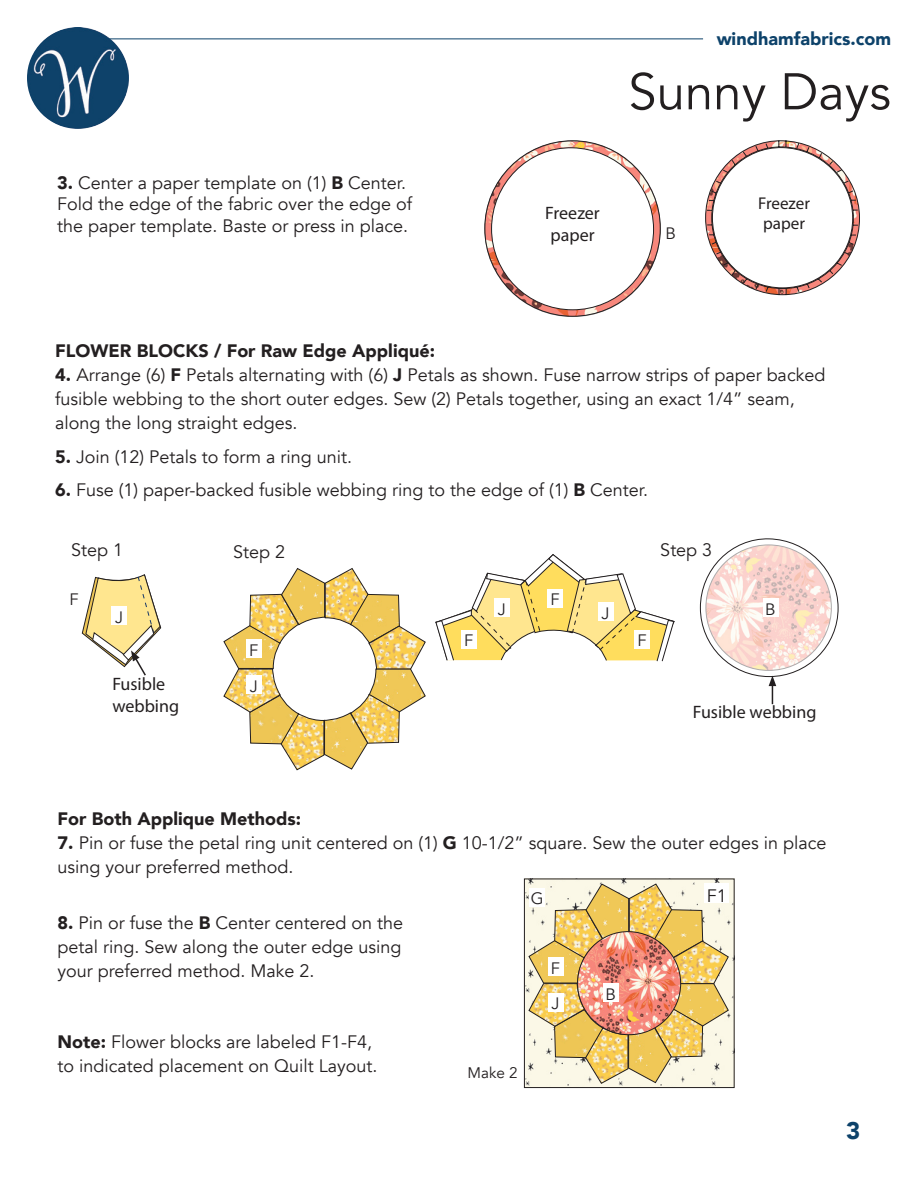
<style>
.page{position:relative;width:918px;height:1188px;background:#fff}
.page>*{position:absolute;margin:0;border:0;box-sizing:border-box;transform-origin:0 0}
.t1{font:51px "Avenir";color:#231f20}
.t2{font:900 24px "Avenir";color:#0d426a}
.t3{font:18px/24px "Avenir";color:#231f20}
.t4{font:900 18px "Avenir";color:#231f20}
.t5{font:18px "Myriad Pro";color:#231f20}
.t6{font:900 18px "Avenir";color:#0d426a}
.t7{font:17.1px "Myriad Pro";color:#231f20}
.t8{font:16.5px "Avenir";color:#231f20}
.t9{font:15.3px "Avenir";color:#231f20}
.s1{font-weight:900}
</style>
<div class="page">
<img style="left:27px;top:27px;width:102px;height:102px;border-radius:51px">
<hr style="left:109px;top:39px;width:594px;height:1px;background:#0d426a">
<img style="left:485px;top:141px;width:175px;height:175px;border-radius:88px">
<svg style="left:491px;top:147px;width:163px;height:164px"></svg>
<svg style="left:705px;top:140px;width:155px;height:155px"></svg>
<svg style="left:435px;top:554px;width:240px;height:108px"></svg>
<svg style="left:700px;top:538px;width:139px;height:166px"></svg>
<div style="left:634px;top:630px;width:16px;height:19px;background:#fff"></div>
<div style="left:461px;top:630px;width:16px;height:19px;background:#fff"></div>
<div style="left:547px;top:589px;width:16px;height:19px;background:#fff"></div>
<div style="left:598px;top:602px;width:15px;height:19px;background:#fff"></div>
<div style="left:494px;top:598px;width:16px;height:19px;background:#fff"></div>
<div style="left:763px;top:598px;width:15px;height:19px;background:#fff"></div>
<svg style="left:223px;top:568px;width:203px;height:203px"></svg>
<svg style="left:81px;top:574px;width:81px;height:102px"></svg>
<div style="left:246px;top:639px;width:16px;height:19px;background:#fff"></div>
<div style="left:246px;top:676px;width:16px;height:18px;background:#fff"></div>
<div style="left:526px;top:881px;width:207px;height:205px;background:#fbf8e7"></div>
<div style="left:524px;top:879px;width:211px;height:209px;border:1px solid #231f20"></div>
<svg style="left:528px;top:883px;width:201px;height:201px;background:#eac68f"></svg>
<div style="left:603px;top:983px;width:16px;height:19px;background:#fff"></div>
<div style="left:548px;top:957px;width:15px;height:19px;background:#fff"></div>
<div style="left:548px;top:993px;width:15px;height:19px;background:#fff"></div>
<div style="left:705px;top:884px;width:24px;height:19px;background:#fff"></div>
<p class="t6" style="left:717px;top:23px;width:176px">windhamfabrics.com</p>
<p class="t3" style="left:57px;top:172px;width:357px;line-height:21.6px"><span class="s1">3.</span> Center a paper template on (1) <span class="s1">B</span> Center.<br>Fold the edge of the fabric over the edge of the paper template. Baste or press in place.</p>
<p class="t5" style="left:545px;top:202px;width:56px">Freezer</p>
<p class="t5" style="left:551px;top:223px;width:46px">paper</p>
<h1 class="t1" style="left:628px;top:61px;width:264px">Sunny Days</h1>
<p class="t8" style="left:666px;top:223px;width:12px">B</p>
<p class="t7" style="left:758px;top:192px;width:53px">Freezer</p>
<p class="t7" style="left:763px;top:213px;width:43px">paper</p>
<p class="t4" style="left:55px;top:335px;width:381px">FLOWER BLOCKS / For Raw Edge Appliqué:</p>
<p class="t3" style="left:55px;top:363px;width:772px"><span class="s1">4.</span> Arrange (6) <span class="s1">F</span> Petals alternating with (6) <span class="s1">J</span> Petals as shown. Fuse narrow strips of paper backed fusible webbing to the short outer edges. Sew (2) Petals together, using an exact 1/4” seam, along the long straight edges.</p>
<p class="t3" style="left:55px;top:445px;width:298px"><span class="s1">5.</span> Join (12) Petals to form a ring unit.</p>
<p class="t3" style="left:55px;top:478px;width:595px"><span class="s1">6.</span> Fuse (1) paper-backed fusible webbing ring to the edge of (1) <span class="s1">B</span> Center.</p>
<p class="t3" style="left:71px;top:539px;width:54px">Step 1</p>
<p class="t3" style="left:233px;top:540px;width:54px">Step 2</p>
<p class="t3" style="left:660px;top:539px;width:54px">Step 3</p>
<p class="t8" style="left:69px;top:590px;width:11px">F</p>
<p class="t8" style="left:550px;top:590px;width:11px">F</p>
<p class="t8" style="left:498px;top:599px;width:9px">J</p>
<p class="t8" style="left:602px;top:603px;width:9px">J</p>
<p class="t8" style="left:765px;top:599px;width:12px">B</p>
<p class="t8" style="left:115px;top:607px;width:9px">J</p>
<p class="t5" style="left:112px;top:673px;width:54px">Fusible</p>
<p class="t5" style="left:112px;top:695px;width:68px">webbing</p>
<p class="t8" style="left:249px;top:640px;width:11px">F</p>
<p class="t8" style="left:250px;top:677px;width:9px">J</p>
<p class="t8" style="left:464px;top:631px;width:11px">F</p>
<p class="t8" style="left:637px;top:631px;width:11px">F</p>
<p class="t5" style="left:693px;top:701px;width:125px">Fusible webbing</p>
<p class="t4" style="left:58px;top:803px;width:245px">For Both Applique Methods:</p>
<p class="t3" style="left:58px;top:831px;width:771px"><span class="s1">7.</span> Pin or fuse the petal ring unit centered on (1) <span class="s1">G</span> 10-1/2” square. Sew the outer edges in place using your preferred method.</p>
<p class="t3" style="left:58px;top:911px;width:347px;text-align:justify"><span class="s1">8.</span> Pin or fuse the <span class="s1">B</span> Center centered on the petal ring. Sew along the outer edge using your preferred method. Make 2.</p>
<p class="t3" style="left:58px;top:1030px;width:316px"><span class="s1">Note:</span> Flower blocks are labeled F1-F4,</p>
<p class="t3" style="left:58px;top:1054px;width:321px">to indicated placement on Quilt Layout.</p>
<p class="t8" style="left:531px;top:889px;width:14px">G</p>
<p class="t9" style="left:468px;top:1063px;width:52px">Make 2</p>
<p class="t8" style="left:551px;top:958px;width:11px">F</p>
<p class="t8" style="left:552px;top:994px;width:9px">J</p>
<p class="t8" style="left:605px;top:984px;width:12px">B</p>
<p class="t3" style="left:707px;top:884px;width:22px">F1</p>
<h2 class="t2" style="left:846px;top:1110px;width:16px">3</h2>
</div>
